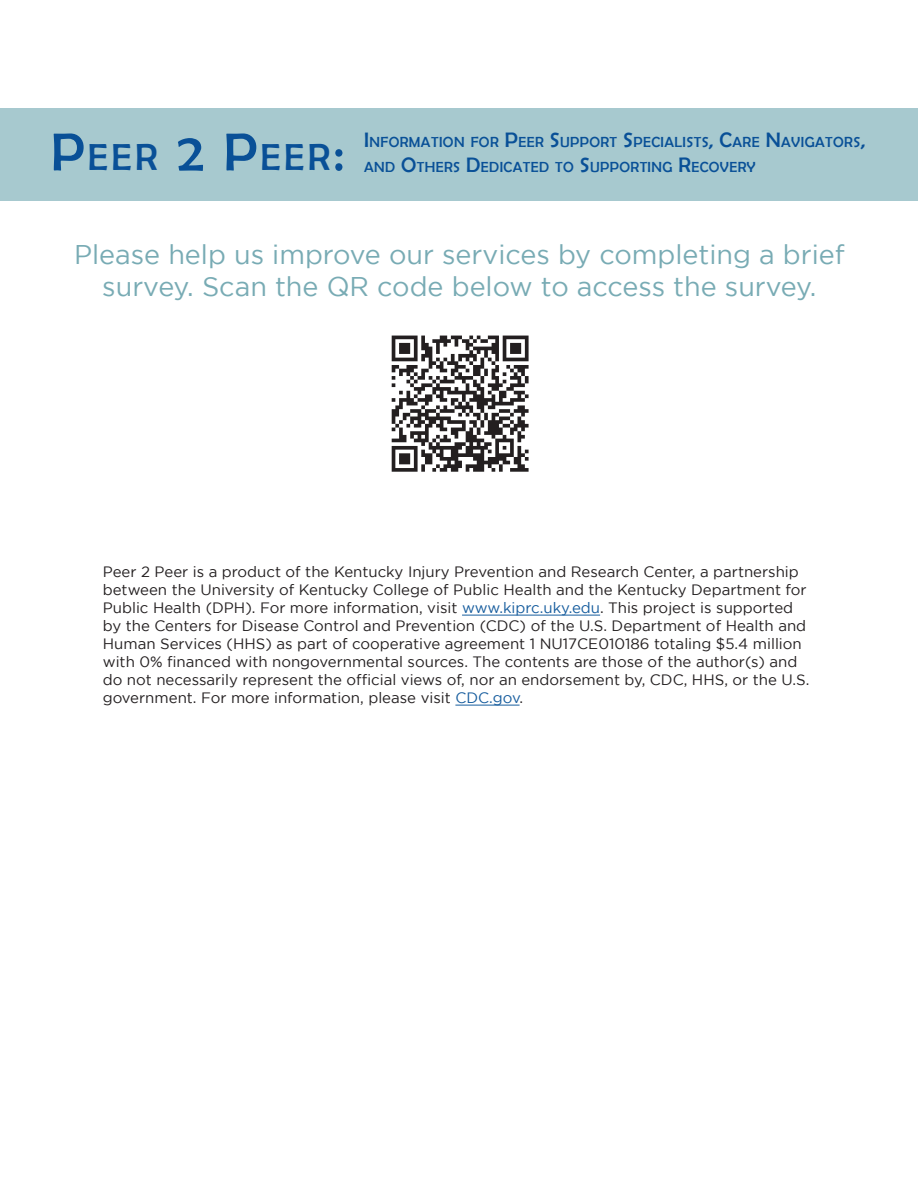
<style>
.page{position:relative;width:918px;height:1188px;background:#fff}
.page>*{position:absolute;margin:0;border:0;box-sizing:border-box;transform-origin:0 0}
.t1{font:37.8px "Berlin Sans FB";letter-spacing:.085em;color:#095097}
.t2{font:27px/32.4px "Gotham";color:#78abb4;text-align:center}
.t3{font:15px/18px "Gotham";color:#231f20}
.t4{font:14.7px/25.2px "Berlin Sans FB";letter-spacing:.03em;color:#095097}
.s1{font-size:54px}
.s2{font-size:21px}
.s3{color:#175d9e}
</style>
<div class="page">
<hr style="left:462px;top:615px;width:138px;height:1px;background:#175d9e">
<hr style="left:455px;top:705px;width:65px;height:1px;background:#175d9e">
<img style="left:391px;top:335px;width:138px;height:137px">
<div style="left:0;top:108px;width:918px;height:93px;background:#a7c9cf"></div>
<p class="t1" style="left:51px;top:137px;width:295px"><span class="s1">P</span>EER <span class="s1">2 P</span>EER<span class="s1">:</span></p>
<p class="t4" style="left:364px;top:129px;width:503px"><span class="s2">I</span>NFORMATION FOR <span class="s2">P</span>EER <span class="s2">S</span>UPPORT <span class="s2">S</span>PECIALISTS<span class="s2">, C</span>ARE <span class="s2">N</span>AVIGATORS<span class="s2">,<br></span>AND <span class="s2">O</span>THERS <span class="s2">D</span>EDICATED TO <span class="s2">S</span>UPPORTING <span class="s2">R</span>ECOVERY</p>
<p class="t2" style="left:74px;top:238px;width:772px">Please help us improve our services by completing a brief survey. Scan the QR code below to access the survey.</p>
<p class="t3" style="left:103px;top:563px;width:708px">Peer 2 Peer is a product of the Kentucky Injury Prevention and Research Center, a partnership between the University of Kentucky College of Public Health and the Kentucky Department for Public Health (DPH). For more information, visit <span class="s3">www.kiprc.uky.edu</span>. This project is supported by the Centers for Disease Control and Prevention (CDC) of the U.S. Department of Health and Human Services (HHS) as part of cooperative agreement 1 NU17CE010186 totaling $5.4 million with 0% financed with nongovernmental sources. The contents are those of the author(s) and do not necessarily represent the official views of, nor an endorsement by, CDC, HHS, or the U.S. government. For more information, please visit <span class="s3">CDC.gov</span>.</p>
</div>
